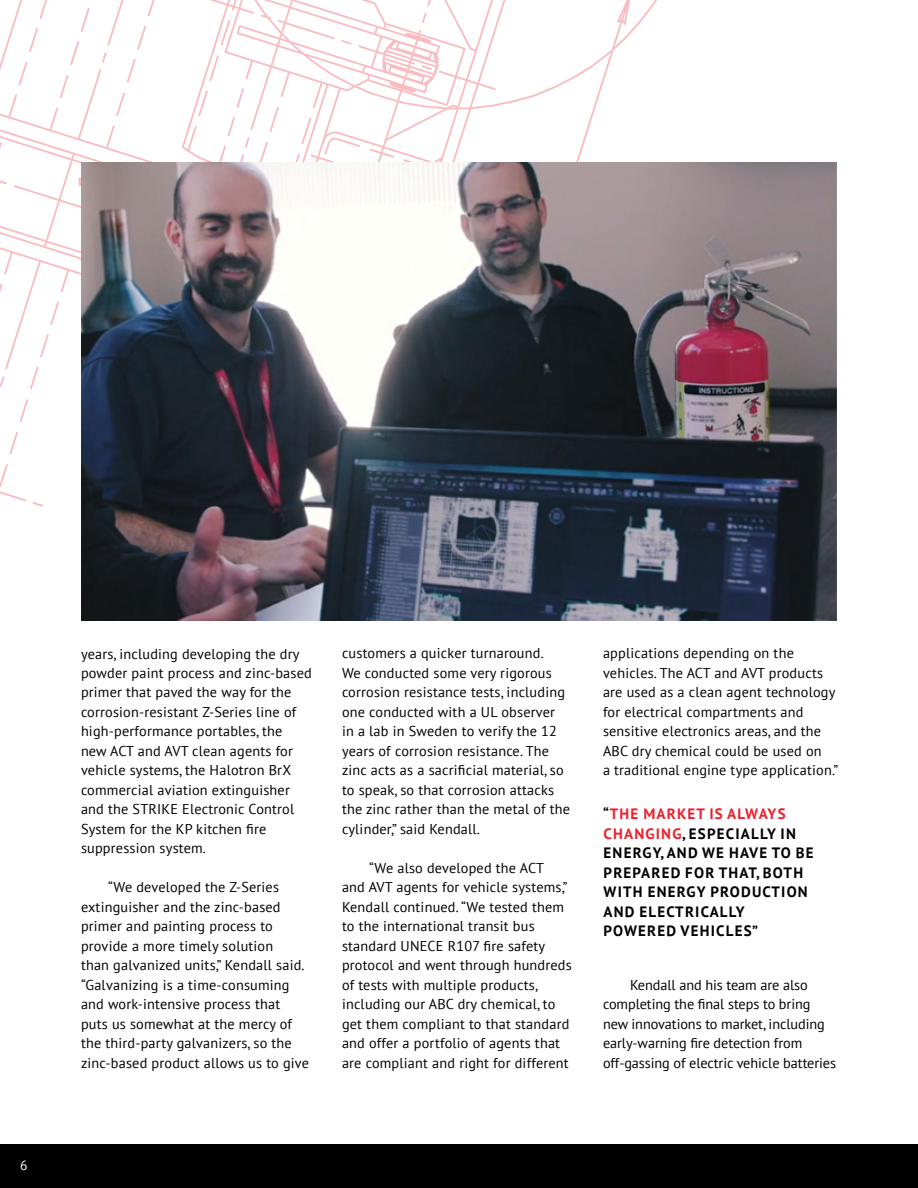
<style>
.page{position:relative;width:918px;height:1188px;background:#fff}
.page>*{position:absolute;margin:0;border:0;box-sizing:border-box;transform-origin:0 0}
.t1{font:700 15px/19.5px "PT Sans";letter-spacing:.08em;color:#000}
.t2{font:14.25px/19.5px "PT Sans";letter-spacing:.015em;color:#000}
.t3{font:14.25px/19.5px "PT Sans";letter-spacing:-.005em;color:#000}
.t4{font:13.5px "PT Sans";color:#fff}
.s1{color:#ed202e}
</style>
<div class="page">
<div style="left:0;top:1145px;width:918px;height:43px;background:#000"></div>
<svg style="left:0;top:0;width:657px;height:507px"></svg>
<svg style="left:107px;top:0;width:24px;height:46px"></svg>
<svg style="left:102px;top:52px;width:5px;height:11px"></svg>
<svg style="left:0;top:284px;width:3px;height:23px"></svg>
<img style="left:81px;top:162px;width:756px;height:459px">
<p class="t4" style="left:20px;top:1157px;width:9px">6</p>
<p class="t2" style="left:81px;top:643px;width:232px">years, including developing the dry powder paint process and zinc-based primer that paved the way for the corrosion-resistant Z-Series line of high-performance portables, the<br>new ACT and AVT clean agents for vehicle systems, the Halotron BrX commercial aviation extinguisher and the STRIKE Electronic Control System for the KP kitchen fire suppression system.</p>
<p class="t2" style="left:81px;top:877px;width:230px;text-indent:27px">“We developed the Z-Series extinguisher and the zinc-based primer and painting process to provide a more timely solution<br>than galvanized units,” Kendall said. “Galvanizing is a time-consuming and work-intensive process that puts us somewhat at the mercy of the third-party galvanizers, so the zinc-based product allows us to give</p>
<p class="t2" style="left:342px;top:643px;width:230px">customers a quicker turnaround.<br>We conducted some very rigorous corrosion resistance tests, including one conducted with a UL observer in a lab in Sweden to verify the 12 years of corrosion resistance. The zinc acts as a sacrificial material, so to speak, so that corrosion attacks the zinc rather than the metal of the cylinder,” said Kendall.</p>
<p class="t2" style="left:342px;top:858px;width:231px;text-indent:27px">“We also developed the ACT<br>and AVT agents for vehicle systems,” Kendall continued. “We tested them to the international transit bus standard UNECE R107 fire safety protocol and went through hundreds of tests with multiple products, including our ABC dry chemical, to get them compliant to that standard and offer a portfolio of agents that are compliant and right for different</p>
<p class="t2" style="left:603px;top:643px;width:237px">applications depending on the vehicles. The ACT and AVT products are used as a clean agent technology for electrical compartments and sensitive electronics areas, and the ABC dry chemical could be used on<br>a traditional engine type application.”</p>
<p class="t1" style="left:603px;top:804px;width:212px">“<span class="s1">THE MARKET IS ALWAYS<br>CHANGING</span>, ESPECIALLY IN<br>ENERGY, AND WE HAVE TO BE<br>PREPARED FOR THAT, BOTH<br>WITH ENERGY PRODUCTION<br>AND ELECTRICALLY<br>POWERED VEHICLES”</p>
<p class="t3" style="left:603px;top:975px;width:235px;text-indent:27px">Kendall and his team are also completing the final steps to bring new innovations to market, including early-warning fire detection from off-gassing of electric vehicle batteries</p>
</div>
